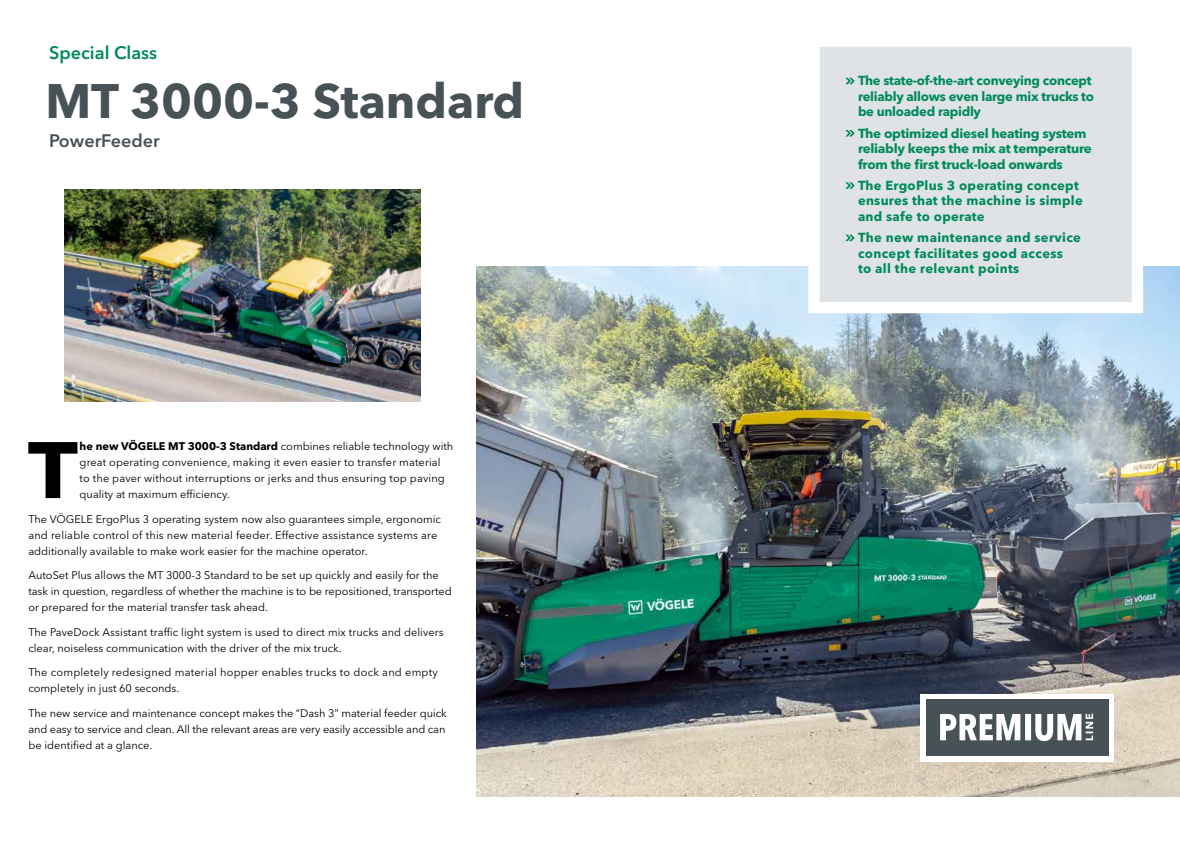
<style>
.page{position:relative;width:1180px;height:842px;background:#fff}
.page>*{position:absolute;margin:0;border:0;box-sizing:border-box;transform-origin:0 0}
.t1{font:700 79.1px "Avenir Next LT Pro";color:#000;scale:1.09 1}
.t2{font:700 48px "Avenir Next LT Pro";color:#475257}
.t3{font:600 18px "Avenir Next LT Pro";color:#008a5b}
.t4{font:600 18px "Avenir Next LT Pro";color:#475257}
.t5{font:700 13px/15.6px "Avenir Next LT Pro";letter-spacing:-.02em;color:#008a5b}
.t6{font:700 13px/15.6px "Avenir Next LT Pro";letter-spacing:.025em;color:#008a5b}
.t7{font:700 13px/15.6px "Avenir Next LT Pro";letter-spacing:.02em;color:#008a5b}
.t8{font:11px/16px "Avenir Next LT Pro";color:#000}
.t9{font:11px/16px "Avenir Next LT Pro";letter-spacing:.02em;color:#000}
.s1{font-weight:700}
</style>
<div class="page">
<img style="left:604px;top:267px;width:575px;height:529px">
<div style="left:920px;top:694px;width:193px;height:67px;background:#fff"></div>
<div style="left:925px;top:700px;width:183px;height:56px;background:#475257"></div>
<svg style="left:940px;top:714px;width:152px;height:27px"></svg>
<div style="left:808px;top:35px;width:334px;height:278px;background:#dfe3e6;border:11px solid #fff"></div>
<svg style="left:845px;top:78px;width:9px;height:6px"></svg>
<svg style="left:845px;top:130px;width:9px;height:7px"></svg>
<svg style="left:845px;top:182px;width:9px;height:7px"></svg>
<svg style="left:845px;top:235px;width:9px;height:6px"></svg>
<img style="left:64px;top:189px;width:356px;height:213px">
<img style="left:476px;top:267px;width:128px;height:529px">
<h3 class="t3" style="left:49px;top:42px;width:110px">Special Class</h3>
<h2 class="t2" style="left:45px;top:72px;width:480px">MT 3000-3 Standard</h2>
<h3 class="t4" style="left:49px;top:130px;width:112px">PowerFeeder</h3>
<h1 class="t1" style="left:28px;top:422px;width:47px">T</h1>
<p class="t8" style="left:80px;top:438px;width:375px"><span class="s1">he new VÖGELE MT 3000-3 Standard</span> combines reliable technology with great operating convenience, making it even easier to transfer material to the paver without interruptions or jerks and thus ensuring top paving quality at maximum efficiency.</p>
<p class="t8" style="left:28px;top:511px;width:414px">The VÖGELE ErgoPlus 3 operating system now also guarantees simple, ergonomic and reliable control of this new material feeder. Effective assistance systems are additionally available to make work easier for the machine operator.</p>
<p class="t8" style="left:28px;top:567px;width:425px">AutoSet Plus allows the MT 3000-3 Standard to be set up quickly and easily for the task in question, regardless of whether the machine is to be repositioned, transported or prepared for the material transfer task ahead.</p>
<p class="t8" style="left:28px;top:624px;width:417px">The PaveDock Assistant traffic light system is used to direct mix trucks and delivers clear, noiseless communication with the driver of the mix truck.</p>
<p class="t9" style="left:28px;top:664px;width:411px">The completely redesigned material hopper enables trucks to dock and empty completely in just 60 seconds.</p>
<p class="t8" style="left:28px;top:705px;width:420px">The new service and maintenance concept makes the “Dash 3” material feeder quick and easy to service and clean. All the relevant areas are very easily accessible and can be identified at a glance.</p>
<p class="t5" style="left:857px;top:73px;width:237px">The state-of-the-art conveying concept reliably allows even large mix trucks to be unloaded rapidly</p>
<p class="t5" style="left:857px;top:125px;width:235px">The optimized diesel heating system reliably keeps the mix at temperature from the first truck-load onwards</p>
<p class="t7" style="left:857px;top:177px;width:226px">The ErgoPlus 3 operating concept ensures that the machine is simple and safe to operate</p>
<p class="t6" style="left:857px;top:230px;width:224px">The new maintenance and service concept facilitates good access<br>to all the relevant points</p>
</div>
